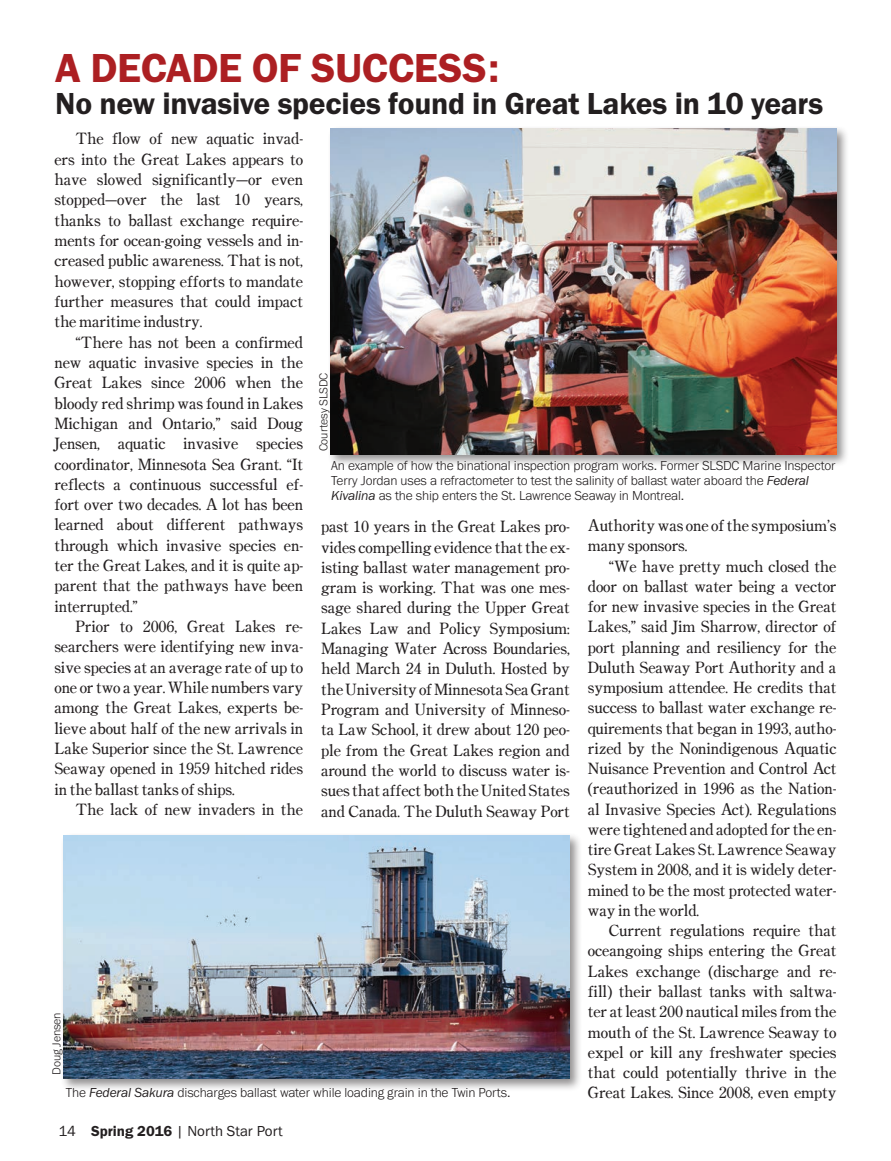
<style>
.page{position:relative;width:891px;height:1161px;background:#fff}
.page>*{position:absolute;margin:0;border:0;box-sizing:border-box;transform-origin:0 0}
.t1{font:42px "Franklin Gothic URW Dem";letter-spacing:-.01em;color:#ac1f22}
.t2{font:31.5px "Franklin Gothic URW Dem";letter-spacing:-.01em;color:#231f20}
.t3{font:15.75px/20.2px "Century Oldstyle ICG";letter-spacing:-.01em;color:#231f20;text-align:justify}
.t4{font:15px "Franklin Gothic URW Boo";color:#231f20}
.t5{font:300 13.5px/15px "Franklin Gothic URW";letter-spacing:-.01em;color:#231f20}
.t6{font:300 12px "Franklin Gothic URW";letter-spacing:-.01em;color:#231f20}
.s1{font-family:"Franklin Gothic URW Boo Ita";font-weight:400}
.s2{font-family:"Franklin Gothic URW Dem"}
</style>
<div class="page">
<div style="left:327px;top:125px;width:522px;height:343px;background:#231f20;opacity:.5"></div>
<img style="left:331px;top:129px;width:506px;height:325px">
<div style="left:60px;top:832px;width:523px;height:260px;background:#231f20;opacity:.5"></div>
<img style="left:63px;top:836px;width:506px;height:243px">
<h1 class="t1" style="left:55px;top:42px;width:446px">A DECADE OF SUCCESS:</h1>
<h2 class="t2" style="left:55px;top:84px;width:770px">No new invasive species found in Great Lakes in 10 years</h2>
<p class="t3" style="left:54px;top:128px;width:250px;text-indent:21px">The flow of new aquatic invad&shy;ers into the Great Lakes appears to have slowed significantly—or even stopped—over the last 10 years, thanks to ballast exchange require&shy;ments for ocean-going vessels and in&shy;creased public awareness. That is not, however, stopping efforts to mandate further measures that could impact the maritime industry.</p>
<p class="t3" style="left:54px;top:331px;width:250px;text-indent:21px">“There has not been a confirmed new aquatic invasive species in the Great Lakes since 2006 when the bloody red shrimp was found in Lakes Michigan and Ontario,” said Doug Jensen, aquatic invasive species coordinator, Minnesota Sea Grant. “It reflects a continuous successful ef&shy;fort over two decades. A lot has been learned about different pathways through which invasive species en&shy;ter the Great Lakes, and it is quite ap&shy;parent that the pathways have been interrupted.”</p>
<p class="t3" style="left:54px;top:616px;width:250px;text-indent:21px">Prior to 2006, Great Lakes re&shy;searchers were identifying new inva&shy;sive species at an average rate of up to one or two a year. While numbers vary among the Great Lakes, experts be&shy;lieve about half of the new arrivals in Lake Superior since the St. Lawrence Seaway opened in 1959 hitched rides in the ballast tanks of ships.</p>
<p class="t3" style="left:75px;top:799px;width:229px">The lack of new invaders in the</p>
<p class="t6" style="left:316px;top:451px;width:80px;rotate:-90deg">Courtesy SLSDC</p>
<p class="t5" style="left:331px;top:458px;width:506px">An example of how the binational inspection program works. Former SLSDC Marine Inspector<br>Terry Jordan uses a refractometer to test the salinity of ballast water aboard the <span class="s1">Federal<br>Kivalina</span> as the ship enters the St. Lawrence Seaway in Montreal.</p>
<p class="t3" style="left:321px;top:516px;width:250px">past 10 years in the Great Lakes pro&shy;vides compelling evidence that the ex&shy;isting ballast water management pro&shy;gram is working. That was one mes&shy;sage shared during the Upper Great Lakes Law and Policy Symposium:<br>Managing Water Across Boundaries, held March 24 in Duluth. Hosted by the University of Minnesota Sea Grant Program and University of Minneso&shy;ta Law School, it drew about 120 peo&shy;ple from the Great Lakes region and around the world to discuss water is&shy;sues that affect both the United States and Canada. The Duluth Seaway Port</p>
<p class="t3" style="left:588px;top:515px;width:250px">Authority was one of the symposium’s many sponsors.</p>
<p class="t3" style="left:588px;top:555px;width:250px;text-indent:21px">“We have pretty much closed the door on ballast water being a vector for new invasive species in the Great Lakes,” said Jim Sharrow, director of port planning and resiliency for the Duluth Seaway Port Authority and a symposium attendee. He credits that success to ballast water exchange re&shy;quirements that began in 1993, autho&shy;rized by the Nonindigenous Aquatic Nuisance Prevention and Control Act (reauthorized in 1996 as the Nation&shy;al Invasive Species Act). Regulations were tightened and adopted for the en&shy;tire Great Lakes St. Lawrence Seaway System in 2008, and it is widely deter&shy;mined to be the most protected water&shy;way in the world.</p>
<p class="t3" style="left:588px;top:920px;width:250px;text-indent:21px">Current regulations require that oceangoing ships entering the Great Lakes exchange (discharge and re&shy;fill) their ballast tanks with saltwa&shy;ter at least 200 nautical miles from the mouth of the St. Lawrence Seaway to expel or kill any freshwater species that could potentially thrive in the Great Lakes. Since 2008, even empty</p>
<p class="t6" style="left:49px;top:1075px;width:64px;rotate:-90deg">Doug Jensen</p>
<p class="t5" style="left:66px;top:1084px;width:446px">The <span class="s1">Federal Sakura</span> discharges ballast water while loading grain in the Twin Ports.</p>
<p class="t4" style="left:58px;top:1121px;width:226px">14 <span class="s2">Spring 2016</span> | North Star Port</p>
</div>
